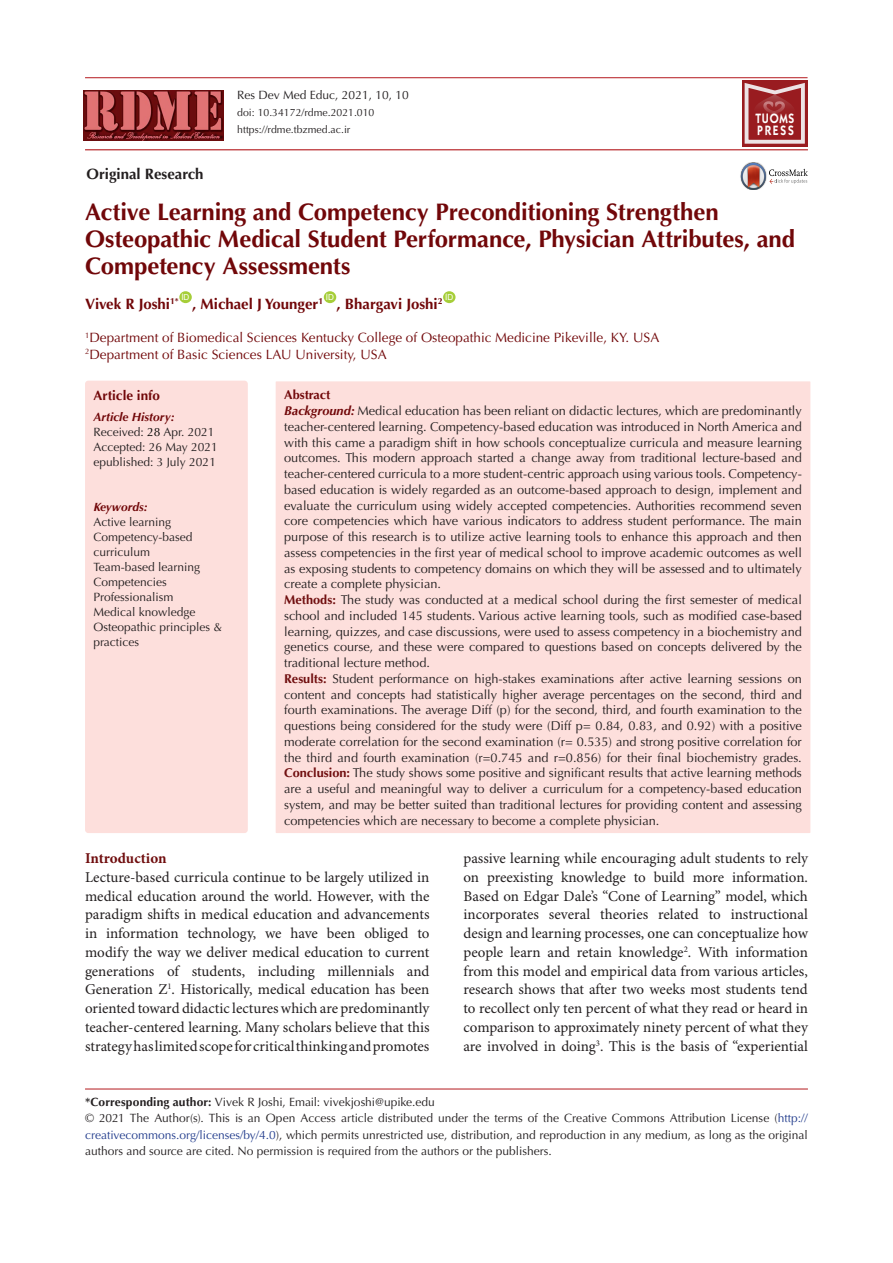
<style>
.page{position:relative;width:893px;height:1263px;background:#fff}
.page>*{position:absolute;margin:0;border:0;box-sizing:border-box;transform-origin:0 0}
.t1{font:700 24px/27px "Optima LT Std";letter-spacing:-.005em;color:#710709}
.t2{font:15px/18.8px "Minion Pro";color:#231f20;text-align:justify}
.t3{font:700 15px "Optima LT Std";color:#710709}
.t4{font:700 15px "Optima LT Std";color:#231f20}
.t5{font:700 15px "Minion Pro";letter-spacing:-.005em;color:#6f0d0e}
.t6{font:600 13.65px/12px "ITC Kabel Std";letter-spacing:.11em;color:#fff;scale:.85 1}
.t7{font:13.5px "Optima LT Std";color:#710709}
.t8{font:700 13.5px "Optima LT Std";color:#710709}
.t9{font:12.75px/15.8px "Optima LT Std";color:#231f20;text-align:justify}
.t10{font:700 12.75px "Optima LT Std";color:#710709}
.corresponding{font:12px/16.5px "Optima LT Std";color:#231f20}
.t11{font:italic 700 12px "Optima LT Std";color:#710709}
.t12{font:10.5px "Optima LT Std";color:#231f20}
.t13{font:8.1px "Arial";color:#fff}
.s1{color:#040503}
.s2{font-weight:700;font-style:italic;color:#710709}
.s3{font-weight:700;color:#700e0f}
.s4{font-weight:700}
.s5{color:#253f8e}
</style>
<div class="page">
<hr style="left:85px;top:149px;width:723px;height:1px;background:#b4191e">
<hr style="left:85px;top:77px;width:722px;height:1px;background:#b4191e">
<hr style="left:85px;top:1089px;width:723px;height:1px;background:#b4191e">
<div style="left:179px;top:291px;width:13px;height:12px;background:#a6ce39;border-radius:50%"></div>
<div style="left:324px;top:291px;width:12px;height:12px;background:#a6ce39;border-radius:50%"></div>
<div style="left:443px;top:291px;width:13px;height:12px;background:#a6ce39;border-radius:50%"></div>
<div style="left:86px;top:381px;width:161px;height:451px;background:#fddfdc;border-radius:3px"></div>
<div style="left:85px;top:381px;width:163px;height:452px;border:2px solid #fddfdc;border-radius:3px"></div>
<div style="left:276px;top:381px;width:534px;height:452px;background:#fddfdc"></div>
<img style="left:740px;top:162px;width:19px;height:18px">
<svg style="left:741px;top:163px;width:67px;height:27px"></svg>
<img style="left:83px;top:91px;width:141px;height:49px">
<svg style="left:742px;top:81px;width:65px;height:66px"></svg>
<svg style="left:745px;top:83px;width:60px;height:61px;background:#ae4f52"></svg>
<p class="t4" style="left:87px;top:165px;width:118px">Original Research</p>
<p class="corresponding" style="left:237px;top:87px;width:173px">Res Dev Med Educ, 2021, 10, 10</p>
<p class="t12" style="left:237px;top:107px;width:139px">doi: 10.34172/rdme.2021.010</p>
<p class="t12" style="left:237px;top:124px;width:115px">https://rdme.tbzmed.ac.ir</p>
<p class="t6" style="left:755px;top:112px;width:47px">TUOMS<br>PRESS</p>
<p class="t1" style="left:85px;top:198px;width:712px">Active Learning and Competency Preconditioning Strengthen<br>Osteopathic Medical Student Performance, Physician Attributes, and<br>Competency Assessments</p>
<p class="t3" style="left:85px;top:295px;width:95px">Vivek R Joshi<sup>1*</sup></p>
<p class="t13" style="left:181px;top:292px;width:10px">ID</p>
<p class="t3" style="left:192px;top:295px;width:133px">, Michael J Younger<sup>1</sup></p>
<p class="t13" style="left:326px;top:292px;width:10px">ID</p>
<p class="t3" style="left:337px;top:295px;width:107px">, Bhargavi Joshi<sup>2</sup></p>
<p class="t13" style="left:445px;top:292px;width:10px">ID</p>
<p class="t7" style="left:85px;top:330px;width:576px"><sup>1</sup>Department of Biomedical Sciences Kentucky College of Osteopathic Medicine Pikeville, KY. USA</p>
<p class="t7" style="left:85px;top:346px;width:303px"><sup>2</sup>Department of Basic Sciences LAU University, USA</p>
<p class="t8" style="left:93px;top:387px;width:68px">Article info</p>
<p class="t11" style="left:93px;top:409px;width:83px">Article History:</p>
<p class="corresponding" style="left:93px;top:423px;width:123px">Received: <span class="s1">28</span> Apr. 2021</p>
<p class="corresponding" style="left:93px;top:438px;width:126px">Accepted: 26 May 2021</p>
<p class="corresponding" style="left:93px;top:453px;width:124px">epublished: 3 July 2021</p>
<p class="t11" style="left:93px;top:499px;width:56px">Keywords:</p>
<p class="corresponding" style="left:93px;top:513px;width:79px">Active learning</p>
<p class="corresponding" style="left:93px;top:529px;width:101px;line-height:15px">Competency-based curriculum</p>
<p class="corresponding" style="left:93px;top:558px;width:108px">Team-based learning</p>
<p class="corresponding" style="left:93px;top:573px;width:75px">Competencies</p>
<p class="corresponding" style="left:93px;top:588px;width:82px">Professionalism</p>
<p class="corresponding" style="left:93px;top:603px;width:103px">Medical knowledge</p>
<p class="corresponding" style="left:93px;top:619px;width:130px;line-height:15px">Osteopathic principles &amp; practices</p>
<p class="t10" style="left:284px;top:387px;width:48px">Abstract</p>
<p class="t9" style="left:284px;top:403px;width:519px"><span class="s2">Background:</span> Medical education has been reliant on didactic lectures, which are predominantly teacher-centered learning. Competency-based education was introduced in North America and with this came a paradigm shift in how schools conceptualize curricula and measure learning outcomes. This modern approach started a change away from traditional lecture-based and teacher-centered curricula to a more student-centric approach using various tools. Competency&shy;based education is widely regarded as an outcome-based approach to design, implement and evaluate the curriculum using widely accepted competencies. Authorities recommend seven core competencies which have various indicators to address student performance. The main purpose of this research is to utilize active learning tools to enhance this approach and then assess competencies in the first year of medical school to improve academic outcomes as well as exposing students to competency domains on which they will be assessed and to ultimately create a complete physician.</p>
<p class="t9" style="left:284px;top:592px;width:519px"><span class="s3">Methods:</span> The study was conducted at a medical school during the first semester of medical school and included 145 students. Various active learning tools, such as modified case-based learning, quizzes, and case discussions, were used to assess competency in a biochemistry and genetics course, and these were compared to questions based on concepts delivered by the traditional lecture method.</p>
<p class="t9" style="left:284px;top:671px;width:519px"><span class="s3">Results:</span> Student performance on high-stakes examinations after active learning sessions on content and concepts had statistically higher average percentages on the second, third and fourth examinations. The average Diff (p) for the second, third, and fourth examination to the questions being considered for the study were (Diff p= 0.84, 0.83, and 0.92) with a positive moderate correlation for the second examination (r= 0.535) and strong positive correlation for the third and fourth examination (r=0.745 and r=0.856) for their final biochemistry grades.<br><span class="s3">Conclusion:</span> The study shows some positive and significant results that active learning methods are a useful and meaningful way to deliver a curriculum for a competency-based education system, and may be better suited than traditional lectures for providing content and assessing competencies which are necessary to become a complete physician.</p>
<p class="t5" style="left:85px;top:848px;width:83px">Introduction</p>
<p class="t2" style="left:85px;top:868px;width:346px">Lecture-based curricula continue to be largely utilized in medical education around the world. However, with the paradigm shifts in medical education and advancements in information technology, we have been obliged to modify the way we deliver medical education to current generations of students, including millennials and Generation Z<sup>1</sup>. Historically, medical education has been oriented toward didactic lectures which are predominantly teacher-centered learning. Many scholars believe that this strategy has limited scope for critical thinking and promotes</p>
<p class="t2" style="left:463px;top:849px;width:346px">passive learning while encouraging adult students to rely on preexisting knowledge to build more information.<br>Based on Edgar Dale’s “Cone of Learning” model, which incorporates several theories related to instructional design and learning processes, one can conceptualize how people learn and retain knowledge<sup>2</sup>. With information from this model and empirical data from various articles, research shows that after two weeks most students tend to recollect only ten percent of what they read or heard in comparison to approximately ninety percent of what they are involved in doing<sup>3</sup>. This is the basis of “experiential</p>
<p class="corresponding" style="left:85px;top:1094px;width:351px"><span class="s4">*Corresponding author:</span> Vivek R Joshi, Email: vivekjoshi@upike.edu</p>
<p class="corresponding" style="left:85px;top:1110px;width:724px;text-align:justify">© 2021 The Author(s). This is an Open Access article distributed under the terms of the Creative Commons Attribution License (<span class="s5">http:// creativecommons.org/licenses/by/4.0</span>), which permits unrestricted use, distribution, and reproduction in any medium, as long as the original authors and source are cited. No permission is required from the authors or the publishers.</p>
</div>
